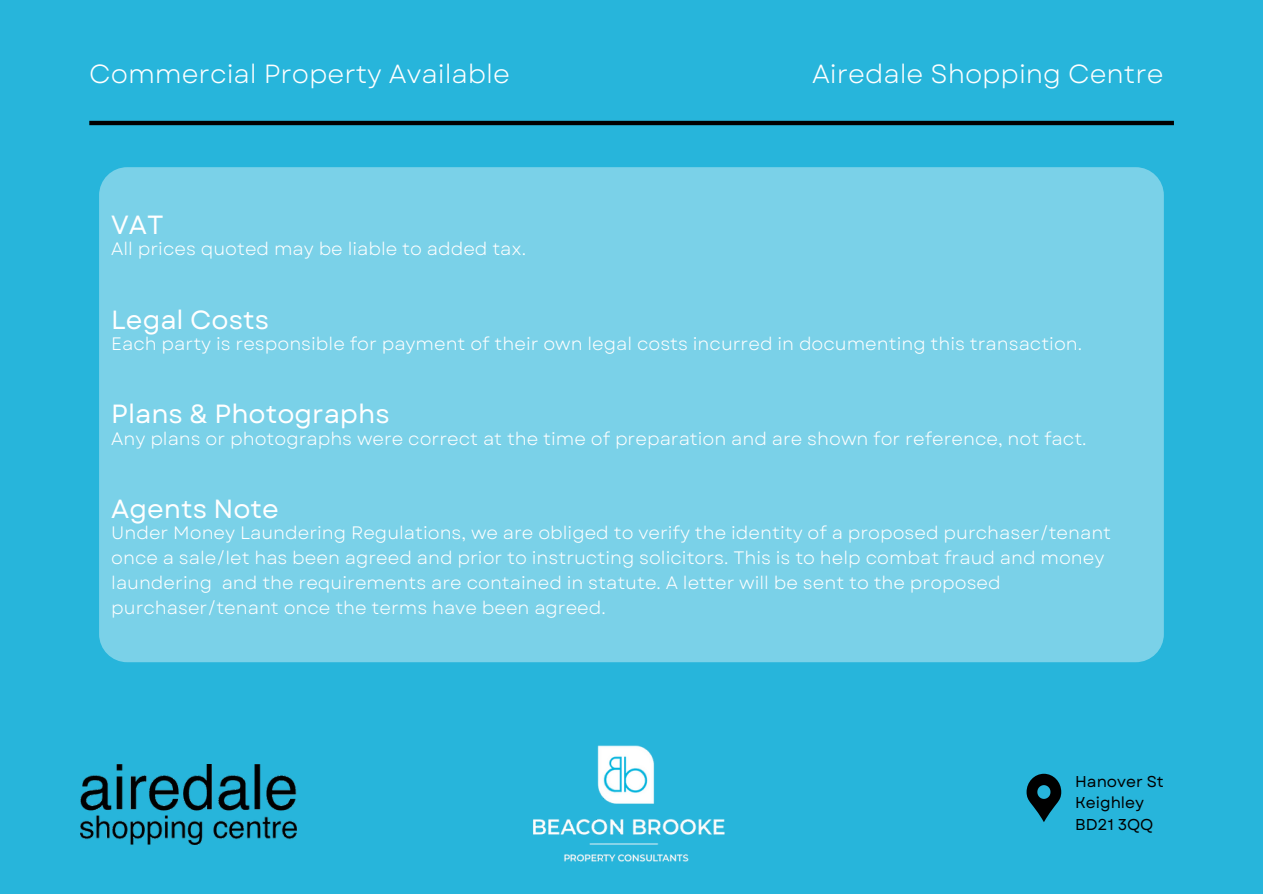
<style>
.page{position:relative;width:1263px;height:894px;background:#fff}
.page>*{position:absolute;margin:0;border:0;box-sizing:border-box;transform-origin:0 0}
.t1{font:26.25px "Garet";color:#fff}
.t2{font:26.25px "Garet";color:#fff}
.t3{font:18px/24.8px "Garet";color:#fff}
.t4{font:15.75px "Garet";color:#000}
</style>
<div class="page">
<div style="left:0;top:0;width:1263px;height:893px;background:#27b5db"></div>
<hr style="left:89px;top:121px;width:1085px;height:4px;background:#000">
<div style="left:99px;top:167px;width:1065px;height:495px;background:#7ad1e8;border-radius:28px"></div>
<img style="left:81px;top:764px;width:216px;height:80px">
<svg style="left:1026px;top:773px;width:35px;height:49px"></svg>
<img style="left:533px;top:745px;width:192px;height:117px">
<h2 class="t1" style="left:89px;top:55px;width:422px">Commercial Property Available</h2>
<h2 class="t2" style="left:111px;top:206px;width:54px">VAT</h2>
<p class="t3" style="left:111px;top:237px;width:416px">All prices quoted may be liable to added tax.</p>
<h2 class="t1" style="left:812px;top:55px;width:353px">Airedale Shopping Centre</h2>
<h1 class="t2" style="left:111px;top:300px;width:159px">Legal Costs</h1>
<h3 class="t3" style="left:111px;top:331px;width:972px">Each party is responsible for payment of their own legal costs incurred in documenting this transaction.</h3>
<h2 class="t2" style="left:111px;top:395px;width:280px">Plans &amp; Photographs</h2>
<h3 class="t3" style="left:111px;top:426px;width:977px">Any plans or photographs were correct at the time of preparation and are shown for reference, not fact.</h3>
<h2 class="t2" style="left:111px;top:489px;width:169px">Agents Note</h2>
<h3 class="t3" style="left:111px;top:520px;width:1001px">Under Money Laundering Regulations, we are obliged to verify the identity of a proposed purchaser/tenant once a sale/let has been agreed and prior to instructing solicitors. This is to help combat fraud and money laundering and the requirements are contained in statute. A letter will be sent to the proposed purchaser/tenant once the terms have been agreed.</h3>
<p class="t4" style="left:1075px;top:769px;width:90px">Hanover St</p>
<p class="t4" style="left:1075px;top:791px;width:70px">Keighley</p>
<p class="t4" style="left:1075px;top:812px;width:80px">BD21 3QQ</p>
</div>
